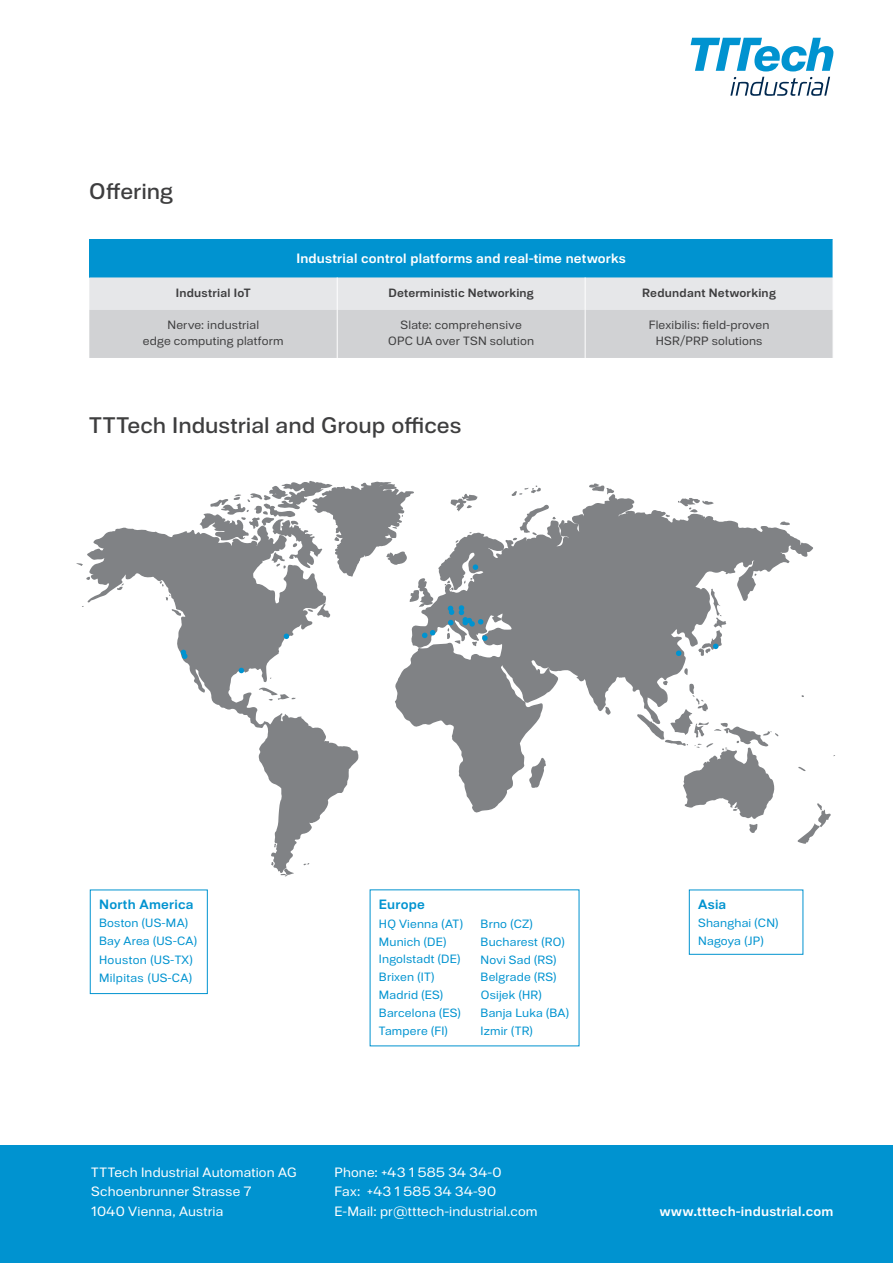
<style>
.page{position:relative;width:893px;height:1263px;background:#fff}
.page>*{position:absolute;margin:0;border:0;box-sizing:border-box;transform-origin:0 0}
.t1{font:500 22.5px "Substance";color:#3e3e3f}
.t2{font:13.5px/19.5px "Substance";letter-spacing:.01em;color:#fff}
.t3{font:700 13.5px "Substance";letter-spacing:.015em;color:#fff}
.t4{font:700 13.5px "Substance";letter-spacing:.015em;color:#0093d0}
.t5{font:12px/18px "Substance";letter-spacing:.015em;color:#0093d0}
.t6{font:12px/15.8px "Substance";letter-spacing:.015em;color:#3e3e3f;text-align:center}
.t7{font:700 12px "Substance";letter-spacing:.015em;color:#3e3e3f}
</style>
<div class="page">
<svg style="left:691px;top:38px;width:142px;height:33px"></svg>
<svg style="left:730px;top:77px;width:100px;height:19px"></svg>
<div style="left:0;top:1145px;width:893px;height:118px;background:#0093d0"></div>
<div style="left:89px;top:239px;width:744px;height:38px;background:#0093d0"></div>
<svg style="left:89px;top:277px;width:744px;height:81px;background:#d8dadc"></svg>
<hr style="left:585px;top:277px;width:1px;height:33px;background:#fff">
<hr style="left:585px;top:310px;width:1px;height:48px;background:#fff">
<hr style="left:337px;top:277px;width:1px;height:33px;background:#fff">
<hr style="left:337px;top:310px;width:1px;height:48px;background:#fff">
<svg style="left:395px;top:494px;width:418px;height:319px;fill:#808285"></svg>
<svg style="left:87px;top:527px;width:271px;height:346px"></svg>
<svg style="left:529px;top:757px;width:17px;height:32px"></svg>
<svg style="left:604px;top:706px;width:7px;height:9px"></svg>
<svg style="left:76px;top:563px;width:7px;height:3px"></svg>
<svg style="left:259px;top:687px;width:37px;height:14px"></svg>
<svg style="left:172px;top:609px;width:9px;height:7px"></svg>
<svg style="left:159px;top:581px;width:5px;height:6px"></svg>
<svg style="left:117px;top:583px;width:7px;height:8px"></svg>
<svg style="left:797px;top:803px;width:34px;height:41px"></svg>
<svg style="left:464px;top:578px;width:8px;height:6px"></svg>
<svg style="left:445px;top:580px;width:9px;height:12px"></svg>
<svg style="left:86px;top:576px;width:4px;height:4px"></svg>
<svg style="left:281px;top:868px;width:13px;height:8px"></svg>
<svg style="left:455px;top:540px;width:4px;height:3px"></svg>
<svg style="left:512px;top:485px;width:29px;height:11px"></svg>
<svg style="left:513px;top:504px;width:43px;height:36px"></svg>
<svg style="left:450px;top:494px;width:28px;height:17px"></svg>
<svg style="left:678px;top:498px;width:36px;height:15px"></svg>
<svg style="left:780px;top:521px;width:10px;height:5px"></svg>
<svg style="left:798px;top:766px;width:8px;height:6px"></svg>
<svg style="left:665px;top:514px;width:5px;height:3px"></svg>
<svg style="left:303px;top:863px;width:6px;height:2px"></svg>
<svg style="left:588px;top:483px;width:26px;height:12px"></svg>
<svg style="left:199px;top:481px;width:235px;height:137px"></svg>
<svg style="left:165px;top:594px;width:5px;height:6px"></svg>
<svg style="left:637px;top:668px;width:141px;height:165px"></svg>
<svg style="left:422px;top:630px;width:13px;height:8px"></svg>
<svg style="left:180px;top:649px;width:8px;height:10px"></svg>
<svg style="left:238px;top:667px;width:6px;height:6px"></svg>
<svg style="left:283px;top:633px;width:6px;height:6px"></svg>
<svg style="left:473px;top:564px;width:5px;height:6px"></svg>
<svg style="left:698px;top:589px;width:28px;height:67px"></svg>
<svg style="left:676px;top:650px;width:5px;height:6px"></svg>
<svg style="left:446px;top:605px;width:42px;height:42px"></svg>
<svg style="left:90px;top:889px;width:118px;height:105px"></svg>
<svg style="left:369px;top:889px;width:211px;height:157px"></svg>
<svg style="left:689px;top:889px;width:115px;height:66px"></svg>
<h1 class="t1" style="left:89px;top:178px;width:85px">Offering</h1>
<p class="t3" style="left:296px;top:251px;width:331px">Industrial control platforms and real-time networks</p>
<p class="t7" style="left:176px;top:286px;width:77px">Industrial IoT</p>
<p class="t7" style="left:389px;top:286px;width:147px">Deterministic Networking</p>
<p class="t7" style="left:642px;top:286px;width:135px">Redundant Networking</p>
<p class="t6" style="left:143px;top:318px;width:142px">Nerve: industrial<br>edge computing platform</p>
<p class="t6" style="left:388px;top:318px;width:147px">Slate: comprehensive<br>OPC UA over TSN solution</p>
<p class="t6" style="left:649px;top:318px;width:122px">Flexibilis: field-proven<br>HSR/PRP solutions</p>
<h1 class="t1" style="left:89px;top:412px;width:374px">TTTech Industrial and Group offices</h1>
<p class="t4" style="left:99px;top:897px;width:96px">North America</p>
<p class="t5" style="left:99px;top:914px;width:100px">Boston (US-MA)<br>Bay Area (US-CA)<br>Houston (US-TX)<br>Milpitas (US-CA)</p>
<p class="t4" style="left:379px;top:897px;width:47px">Europe</p>
<p class="t5" style="left:379px;top:915px;width:86px">HQ Vienna (AT)<br>Munich (DE)<br>Ingolstadt (DE)<br>Brixen (IT)<br>Madrid (ES)<br>Barcelona (ES)<br>Tampere (FI)</p>
<p class="t5" style="left:481px;top:915px;width:90px">Brno (CZ)<br>Bucharest (RO)<br>Novi Sad (RS)<br>Belgrade (RS)<br>Osijek (HR)<br>Banja Luka (BA)<br>Izmir (TR)</p>
<p class="t2" style="left:91px;top:1163px;width:207px">TTTech Industrial Automation AG<br>Schoenbrunner Strasse 7<br>1040 Vienna, Austria</p>
<p class="t2" style="left:334px;top:1163px;width:205px">Phone: +43 1 585 34 34-0<br>Fax: +43 1 585 34 34-90<br>E-Mail: pr@tttech-industrial.com</p>
<p class="t4" style="left:698px;top:897px;width:30px">Asia</p>
<p class="t5" style="left:698px;top:915px;width:82px">Shanghai (CN)<br>Nagoya (JP)</p>
<p class="t3" style="left:660px;top:1203px;width:175px">www.tttech-industrial.com</p>
</div>
